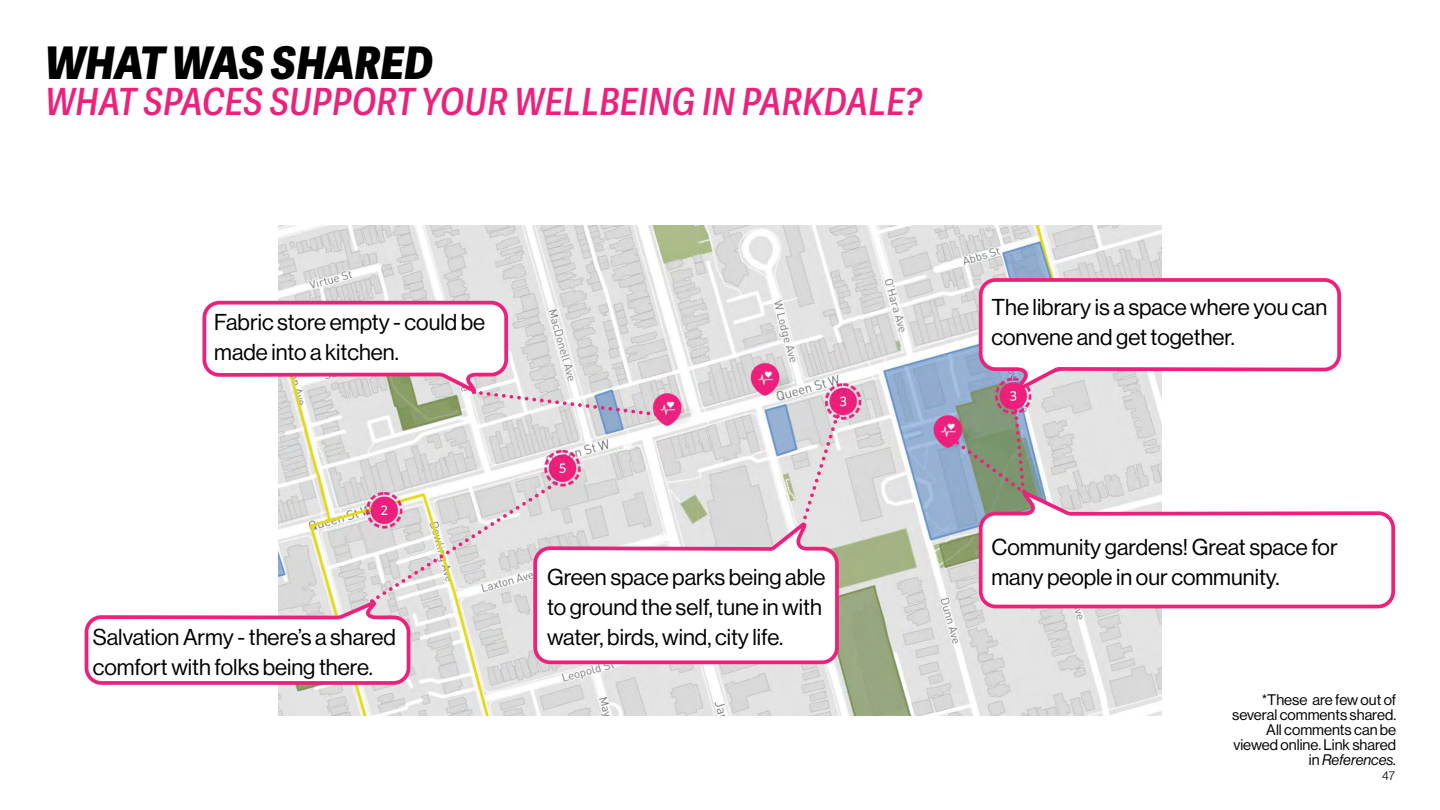
<style>
.page{position:relative;width:1440px;height:810px;background:#fff}
.page>*{position:absolute;margin:0;border:0;box-sizing:border-box;transform-origin:0 0}
.t1{font:italic 800 45px "Adelle Sans Cnd";color:#000}
.t2{font:italic 600 37.5px "Adelle Sans Cnd";letter-spacing:.01em;color:#ed217c}
.t3{font:22.5px/30px "N Haas Grotesk DS Pro 55 Rg";color:#000101}
.t4{font:15px/15px "N Haas Grotesk DS Pro 55 Rg";color:#000101;text-align:right}
.t5{font:15px "N Haas Grotesk DS Pro 56 It";color:#000101}
.t6{font:12.5px "N Haas Grotesk DS Pro 45 Lt";color:#000101}
.s1{font-family:"N Haas Grotesk DS Pro 55 Rg"}
</style>
<div class="page">
<img style="left:279px;top:225px;width:882px;height:491px">
<svg style="left:977px;top:488px;width:419px;height:122px"></svg>
<svg style="left:977px;top:276px;width:364px;height:118px"></svg>
<svg style="left:950px;top:403px;width:77px;height:92px;background:#8d9088"></svg>
<svg style="left:84px;top:299px;width:757px;height:388px"></svg>
<h1 class="t1" style="left:45px;top:35px;width:390px">WHAT WAS SHARED</h1>
<h2 class="t2" style="left:45px;top:80px;width:878px">WHAT SPACES SUPPORT YOUR WELLBEING IN PARKDALE?</h2>
<p class="t3" style="left:214px;top:307px;width:273px">Fabric store empty - could be made into a kitchen.</p>
<p class="t3" style="left:93px;top:622px;width:305px">Salvation Army - there’s a shared comfort with folks being there.</p>
<p class="t3" style="left:547px;top:562px;width:280px">Green space parks being able to ground the self, tune in with water, birds, wind, city life.</p>
<p class="t3" style="left:991px;top:292px;width:337px">The library is a space where you can convene and get together.</p>
<p class="t3" style="left:991px;top:532px;width:348px">Community gardens! Great space for many people in our community.</p>
<p class="t4" style="left:1232px;top:692px;width:166px">*These are few out of several comments shared.<br>All comments can be viewed online. Link shared</p>
<p class="t5" style="left:1309px;top:751px;width:89px"><span class="s1">in</span> References.</p>
<p class="t6" style="left:1382px;top:769px;width:14px">47</p>
</div>
